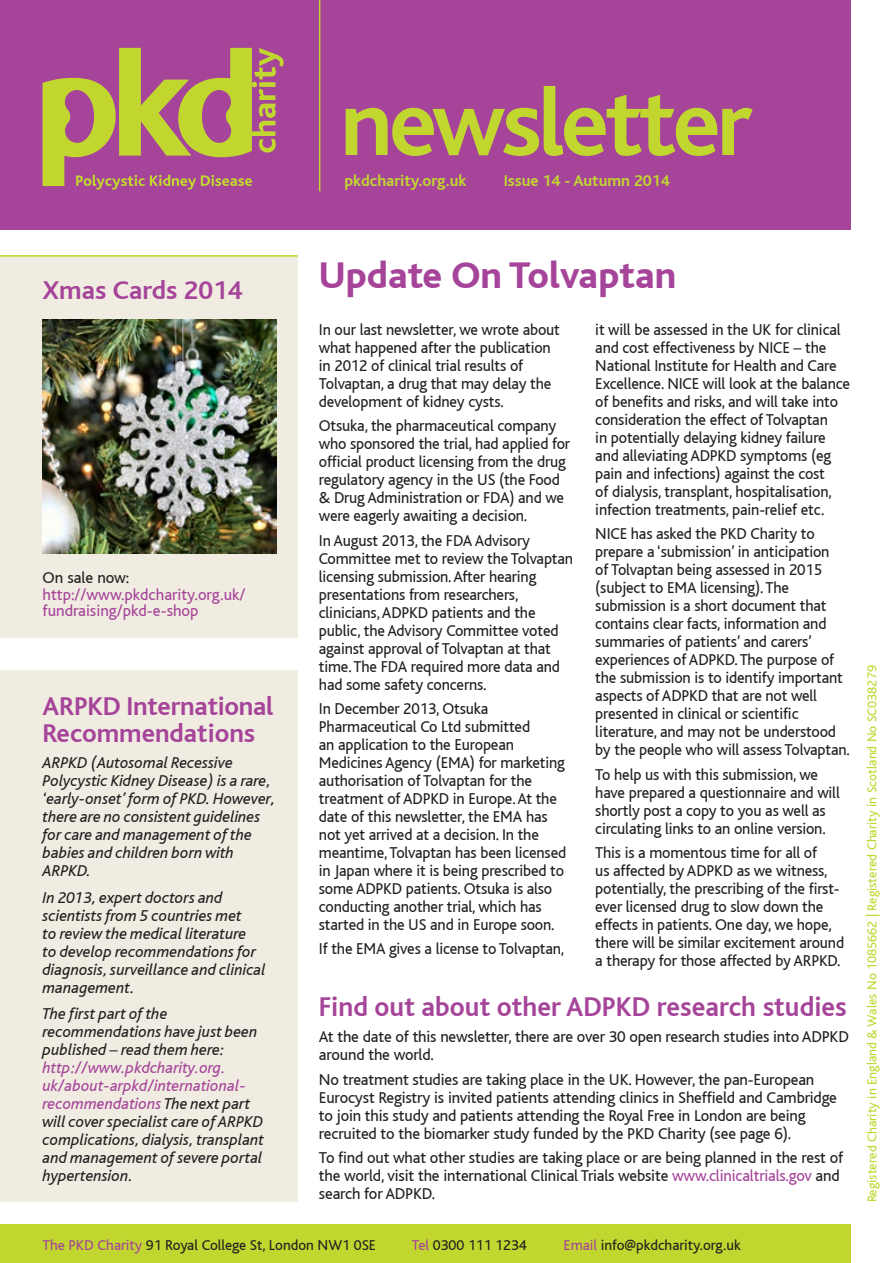
<style>
.page{position:relative;width:893px;height:1263px;background:#fff}
.page>*{position:absolute;margin:0;border:0;box-sizing:border-box;transform-origin:0 0}
.t1{font:700 97.5px "Bliss";letter-spacing:-.04em;color:#c1d72f}
.t2{font:800 39px "Bliss";color:#a54499}
.t3{font:700 28.5px "Bliss";color:#a54499}
.t4{font:700 27px/27px "Bliss";color:#a54499}
.t5{font:16.5px/18px "Bliss";letter-spacing:-.01em;color:#231f20}
.t6{font:italic 16.5px/18px "Bliss";color:#231f20}
.t7{font:16.5px/16.5px "Bliss";color:#a54499}
.t8{font:700 16.5px "Bliss";color:#c1d72f}
.t9{font:15px "Bliss";color:#231f20}
.t10{font:13.5px "Bliss";color:#c1d72f}
.s1{color:#a54499}
</style>
<div class="page">
<div style="left:0;top:1225px;width:850px;height:38px;background:#c1d72f"></div>
<div style="left:0;top:0;width:850px;height:230px;background:#a54499"></div>
<hr style="left:319px;top:0;width:1px;height:191px;background:#c1d72f">
<svg style="left:43px;top:48px;width:240px;height:142px"></svg>
<div style="left:0;top:255px;width:298px;height:382px;background:#f1ece2"></div>
<img style="left:43px;top:319px;width:233px;height:234px">
<hr style="left:0;top:255px;width:298px;height:2px;background:#c1d72f">
<div style="left:0;top:670px;width:298px;height:532px;background:#f1ece2"></div>
<h1 class="t1" style="left:340px;top:72px;width:414px">newsletter</h1>
<p class="t8" style="left:344px;top:172px;width:124px">pkdcharity.org.uk</p>
<p class="t8" style="left:504px;top:172px;width:168px">Issue 14 - Autumn 2014</p>
<h3 class="t4" style="left:43px;top:278px;width:201px">Xmas Cards 2014</h3>
<p class="t5" style="left:43px;top:569px;width:88px">On sale now:</p>
<p class="t7" style="left:43px;top:586px;width:204px">http://www.pkdcharity.org.uk/ fundraising/pkd-e-shop</p>
<h3 class="t4" style="left:43px;top:693px;width:233px">ARPKD International<br>Recommendations</h3>
<p class="t6" style="left:43px;top:754px;width:234px">ARPKD (Autosomal Recessive<br>Polycystic Kidney Disease) is a rare, ‘early-onset’ form of PKD. However, there are no consistent guidelines for care and management of the babies and children born with<br>ARPKD.</p>
<p class="t6" style="left:43px;top:888px;width:225px">In 2013, expert doctors and scientists from 5 countries met<br>to review the medical literature<br>to develop recommendations for diagnosis, surveillance and clinical management.</p>
<p class="t6" style="left:43px;top:1005px;width:216px">The first part of the recommendations have just been published – read them here:</p>
<p class="t6" style="left:43px;top:1059px;width:223px"><span class="s1">http://www.pkdcharity.org. uk/about-arpkd/international&shy;recommendations</span> The next part will cover specialist care of ARPKD complications, dialysis, transplant and management of severe portal hypertension.</p>
<h2 class="t2" style="left:319px;top:255px;width:359px">Update On Tolvaptan</h2>
<p class="t5" style="left:319px;top:321px;width:243px">In our last newsletter, we wrote about what happened after the publication in 2012 of clinical trial results of Tolvaptan, a drug that may delay the development of kidney cysts.</p>
<p class="t5" style="left:319px;top:417px;width:253px">Otsuka, the pharmaceutical company who sponsored the trial, had applied for official product licensing from the drug regulatory agency in the US (the Food &amp; Drug Administration or FDA) and we were eagerly awaiting a decision.</p>
<p class="t5" style="left:319px;top:532px;width:256px">In August 2013, the FDA Advisory Committee met to review the Tolvaptan licensing submission. After hearing presentations from researchers, clinicians, ADPKD patients and the public, the Advisory Committee voted against approval of Tolvaptan at that time. The FDA required more data and had some safety concerns.</p>
<p class="t5" style="left:319px;top:700px;width:249px">In December 2013, Otsuka Pharmaceutical Co Ltd submitted<br>an application to the European Medicines Agency (EMA) for marketing authorisation of Tolvaptan for the treatment of ADPKD in Europe. At the date of this newsletter, the EMA has not yet arrived at a decision. In the meantime, Tolvaptan has been licensed in Japan where it is being prescribed to some ADPKD patients. Otsuka is also conducting another trial, which has started in the US and in Europe soon.</p>
<p class="t5" style="left:319px;top:940px;width:247px">If the EMA gives a license to Tolvaptan,</p>
<p class="t5" style="left:595px;top:321px;width:256px">it will be assessed in the UK for clinical and cost effectiveness by NICE – the National Institute for Health and Care Excellence. NICE will look at the balance of benefits and risks, and will take into consideration the effect of Tolvaptan<br>in potentially delaying kidney failure and alleviating ADPKD symptoms (eg pain and infections) against the cost<br>of dialysis, transplant, hospitalisation, infection treatments, pain-relief etc.</p>
<p class="t5" style="left:595px;top:525px;width:256px">NICE has asked the PKD Charity to prepare a ‘submission’ in anticipation<br>of Tolvaptan being assessed in 2015 (subject to EMA licensing). The submission is a short document that contains clear facts, information and summaries of patients’ and carers’ experiences of ADPKD. The purpose of the submission is to identify important aspects of ADPKD that are not well presented in clinical or scientific literature, and may not be understood by the people who will assess Tolvaptan.</p>
<p class="t5" style="left:595px;top:766px;width:246px">To help us with this submission, we have prepared a questionnaire and will shortly post a copy to you as well as circulating links to an online version.</p>
<p class="t5" style="left:595px;top:844px;width:250px">This is a momentous time for all of<br>us affected by ADPKD as we witness, potentially, the prescribing of the first&shy;ever licensed drug to slow down the effects in patients. One day, we hope, there will be similar excitement around a therapy for those affected by ARPKD.</p>
<h3 class="t3" style="left:319px;top:992px;width:529px">Find out about other ADPKD research studies</h3>
<p class="t5" style="left:319px;top:1028px;width:531px">At the date of this newsletter, there are over 30 open research studies into ADPKD around the world.</p>
<p class="t5" style="left:319px;top:1071px;width:520px">No treatment studies are taking place in the UK. However, the pan-European Eurocyst Registry is invited patients attending clinics in Sheffield and Cambridge to join this study and patients attending the Royal Free in London are being recruited to the biomarker study funded by the PKD Charity (see page 6).</p>
<p class="t5" style="left:319px;top:1149px;width:526px">To find out what other studies are taking place or are being planned in the rest of the world, visit the international Clinical Trials website <span class="s1">www.clinicaltrials.gov</span> and search for ADPKD.</p>
<p class="t9" style="left:43px;top:1237px;width:335px"><span class="s1">The PKD Charity</span> 91 Royal College St, London NW1 0SE</p>
<p class="t9" style="left:412px;top:1237px;width:116px"><span class="s1">Tel</span> 0300 111 1234</p>
<p class="t9" style="left:564px;top:1237px;width:179px"><span class="s1">Email</span> info@pkdcharity.org.uk</p>
<p class="t10" style="left:865px;top:1202px;width:539px;rotate:-90deg">Registered Charity in England &amp; Wales No 1085662 | Registered Charity in Scotland No SC038279</p>
</div>
